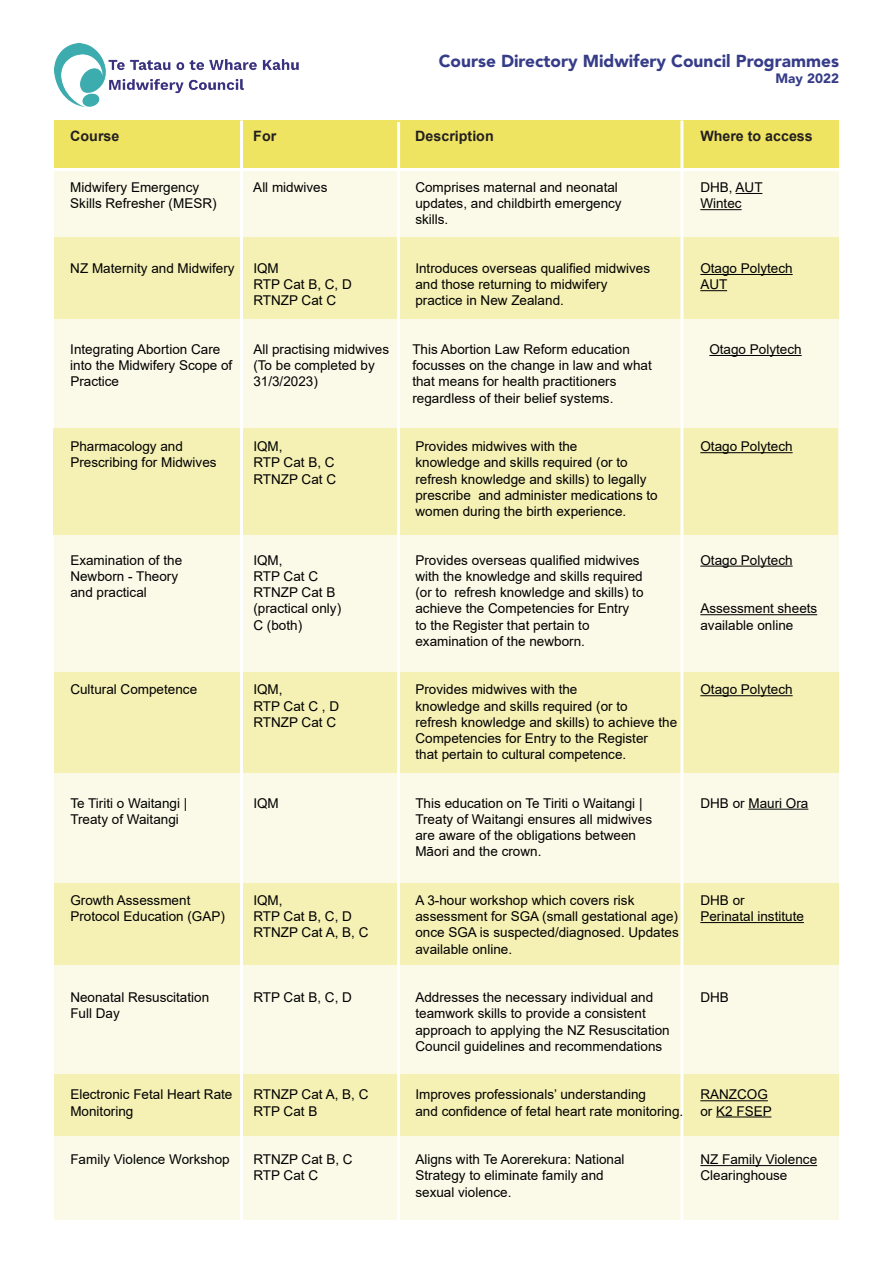
<style>
.page{position:relative;width:893px;height:1263px;background:#fff}
.page>*{position:absolute;margin:0;border:0;box-sizing:border-box;transform-origin:0 0}
.t1{font:900 17.25px "Avenir LT Std";color:#363c88}
.t2{font:700 14.25px "Arial";color:#231f20}
.t3{font:13.5px/16.2px "Arial";color:#000}
.t4{font:900 13.5px "Avenir LT Std";color:#363c88}
</style>
<div class="page">
<div style="left:54px;top:163px;width:785px;height:1056px;background:#fbfae8"></div>
<div style="left:54px;top:121px;width:785px;height:47px;background:#eee462"></div>
<div style="left:53px;top:428px;width:785px;height:107px;background:#f5f0b4"></div>
<div style="left:54px;top:672px;width:785px;height:101px;background:#f5f0b4"></div>
<div style="left:54px;top:883px;width:785px;height:82px;background:#f5f0b4"></div>
<div style="left:54px;top:1074px;width:785px;height:62px;background:#f5f0b4"></div>
<div style="left:54px;top:237px;width:785px;height:82px;background:#f5f0b4"></div>
<hr style="left:240px;top:121px;width:3px;height:1123px;background:#fff">
<hr style="left:397px;top:122px;width:3px;height:1103px;background:#fff">
<hr style="left:680px;top:121px;width:3px;height:1103px;background:#fff">
<hr style="left:54px;top:168px;width:796px;height:3px;background:#fff">
<svg style="left:736px;top:193px;width:26px;height:1px"></svg>
<hr style="left:700px;top:209px;width:42px;height:1px;background:#000">
<hr style="left:700px;top:274px;width:93px;height:1px;background:#000">
<svg style="left:700px;top:290px;width:27px;height:1px"></svg>
<hr style="left:709px;top:355px;width:93px;height:1px;background:#000">
<hr style="left:700px;top:452px;width:93px;height:1px;background:#000">
<hr style="left:700px;top:566px;width:93px;height:1px;background:#000">
<hr style="left:700px;top:614px;width:117px;height:1px;background:#000">
<hr style="left:700px;top:695px;width:93px;height:1px;background:#000">
<hr style="left:748px;top:809px;width:60px;height:1px;background:#000">
<hr style="left:700px;top:922px;width:104px;height:1px;background:#000">
<hr style="left:700px;top:1100px;width:68px;height:1px;background:#000">
<hr style="left:716px;top:1116px;width:55px;height:1px;background:#000">
<hr style="left:700px;top:1165px;width:117px;height:1px;background:#000">
<img style="left:54px;top:43px;width:245px;height:63px">
<p class="t1" style="left:439px;top:51px;width:402px">Course Directory Midwifery Council Programmes</p>
<p class="t4" style="left:775px;top:70px;width:65px">May 2022</p>
<p class="t2" style="left:70px;top:126px;width:51px">Course</p>
<p class="t2" style="left:253px;top:126px;width:24px">For</p>
<p class="t2" style="left:415px;top:126px;width:80px">Description</p>
<p class="t2" style="left:700px;top:126px;width:114px">Where to access</p>
<p class="t3" style="left:70px;top:179px;width:131px">Midwifery Emergency</p>
<p class="t3" style="left:253px;top:179px;width:76px">All midwives</p>
<p class="t3" style="left:415px;top:179px;width:204px">Comprises maternal and neonatal</p>
<p class="t3" style="left:700px;top:179px;width:64px">DHB, AUT</p>
<p class="t3" style="left:70px;top:195px;width:148px">Skills Refresher (MESR)</p>
<p class="t3" style="left:415px;top:195px;width:208px">updates, and childbirth emergency</p>
<p class="t3" style="left:700px;top:195px;width:43px">Wintec</p>
<p class="t3" style="left:415px;top:211px;width:34px">skills.</p>
<p class="t3" style="left:70px;top:260px;width:166px">NZ Maternity and Midwifery</p>
<p class="t3" style="left:253px;top:260px;width:27px">IQM</p>
<p class="t3" style="left:415px;top:260px;width:236px">Introduces overseas qualified midwives</p>
<p class="t3" style="left:700px;top:260px;width:94px">Otago Polytech</p>
<p class="t3" style="left:253px;top:276px;width:100px">RTP Cat B, C, D</p>
<p class="t3" style="left:415px;top:276px;width:194px">and those returning to midwifery</p>
<p class="t3" style="left:700px;top:276px;width:28px">AUT</p>
<p class="t3" style="left:253px;top:292px;width:84px">RTNZP Cat C</p>
<p class="t3" style="left:415px;top:292px;width:150px">practice in New Zealand.</p>
<p class="t3" style="left:70px;top:341px;width:152px">Integrating Abortion Care</p>
<p class="t3" style="left:253px;top:341px;width:137px">All practising midwives</p>
<p class="t3" style="left:412px;top:341px;width:219px">This Abortion Law Reform education</p>
<p class="t3" style="left:709px;top:341px;width:94px">Otago Polytech</p>
<p class="t3" style="left:70px;top:357px;width:164px">into the Midwifery Scope of</p>
<p class="t3" style="left:253px;top:357px;width:123px">(To be completed by</p>
<p class="t3" style="left:412px;top:357px;width:241px">focusses on the change in law and what</p>
<p class="t3" style="left:70px;top:373px;width:50px">Practice</p>
<p class="t3" style="left:253px;top:373px;width:66px">31/3/2023)</p>
<p class="t3" style="left:412px;top:373px;width:206px">that means for health practitioners regardless of their belief systems.</p>
<p class="t3" style="left:70px;top:438px;width:114px">Pharmacology and</p>
<p class="t3" style="left:253px;top:438px;width:31px">IQM,</p>
<p class="t3" style="left:415px;top:438px;width:164px">Provides midwives with the</p>
<p class="t3" style="left:700px;top:438px;width:94px">Otago Polytech</p>
<p class="t3" style="left:70px;top:454px;width:148px">Prescribing for Midwives</p>
<p class="t3" style="left:253px;top:454px;width:83px">RTP Cat B, C</p>
<p class="t3" style="left:415px;top:454px;width:214px">knowledge and skills required (or to</p>
<p class="t3" style="left:253px;top:471px;width:84px">RTNZP Cat C</p>
<p class="t3" style="left:415px;top:471px;width:244px">refresh knowledge and skills) to legally prescribe and administer medications to women during the birth experience.</p>
<p class="t3" style="left:70px;top:552px;width:113px">Examination of the</p>
<p class="t3" style="left:253px;top:552px;width:31px">IQM,</p>
<p class="t3" style="left:415px;top:552px;width:226px">Provides overseas qualified midwives</p>
<p class="t3" style="left:700px;top:552px;width:94px">Otago Polytech</p>
<p class="t3" style="left:70px;top:568px;width:109px">Newborn - Theory</p>
<p class="t3" style="left:253px;top:568px;width:66px">RTP Cat C</p>
<p class="t3" style="left:415px;top:568px;width:229px">with the knowledge and skills required</p>
<p class="t3" style="left:70px;top:584px;width:78px">and practical</p>
<p class="t3" style="left:253px;top:584px;width:84px">RTNZP Cat B</p>
<p class="t3" style="left:415px;top:584px;width:230px">(or to refresh knowledge and skills) to</p>
<p class="t3" style="left:253px;top:600px;width:89px">(practical only)</p>
<p class="t3" style="left:415px;top:600px;width:215px">achieve the Competencies for Entry</p>
<p class="t3" style="left:700px;top:600px;width:118px">Assessment sheets</p>
<p class="t3" style="left:253px;top:616px;width:50px">C (both)</p>
<p class="t3" style="left:415px;top:616px;width:176px">to the Register that pertain to</p>
<p class="t3" style="left:700px;top:616px;width:95px">available online</p>
<p class="t3" style="left:415px;top:633px;width:171px">examination of the newborn.</p>
<p class="t3" style="left:70px;top:681px;width:128px">Cultural Competence</p>
<p class="t3" style="left:253px;top:681px;width:31px">IQM,</p>
<p class="t3" style="left:415px;top:681px;width:164px">Provides midwives with the</p>
<p class="t3" style="left:700px;top:681px;width:94px">Otago Polytech</p>
<p class="t3" style="left:253px;top:697px;width:87px">RTP Cat C , D</p>
<p class="t3" style="left:415px;top:697px;width:214px">knowledge and skills required (or to</p>
<p class="t3" style="left:253px;top:714px;width:84px">RTNZP Cat C</p>
<p class="t3" style="left:415px;top:714px;width:263px">refresh knowledge and skills) to achieve the<br>Competencies for Entry to the Register<br>that pertain to cultural competence.</p>
<p class="t3" style="left:70px;top:795px;width:119px">Te Tiriti o Waitangi |</p>
<p class="t3" style="left:253px;top:795px;width:27px">IQM</p>
<p class="t3" style="left:415px;top:795px;width:229px">This education on Te Tiriti o Waitangi |</p>
<p class="t3" style="left:700px;top:795px;width:110px">DHB or Mauri Ora</p>
<p class="t3" style="left:70px;top:811px;width:110px">Treaty of Waitangi</p>
<p class="t3" style="left:415px;top:811px;width:238px">Treaty of Waitangi ensures all midwives are aware of the obligations between<br>Māori and the crown.</p>
<p class="t3" style="left:70px;top:892px;width:122px">Growth Assessment</p>
<p class="t3" style="left:253px;top:892px;width:31px">IQM,</p>
<p class="t3" style="left:415px;top:892px;width:221px">A 3-hour workshop which covers risk</p>
<p class="t3" style="left:700px;top:892px;width:46px">DHB or</p>
<p class="t3" style="left:70px;top:908px;width:156px">Protocol Education (GAP)</p>
<p class="t3" style="left:253px;top:908px;width:100px">RTP Cat B, C, D</p>
<p class="t3" style="left:415px;top:908px;width:264px">assessment for SGA (small gestational age)</p>
<p class="t3" style="left:700px;top:908px;width:105px">Perinatal institute</p>
<p class="t3" style="left:253px;top:924px;width:117px">RTNZP Cat A, B, C</p>
<p class="t3" style="left:415px;top:924px;width:265px">once SGA is suspected/diagnosed. Updates available online.</p>
<p class="t3" style="left:70px;top:989px;width:140px">Neonatal Resuscitation</p>
<p class="t3" style="left:253px;top:989px;width:100px">RTP Cat B, C, D</p>
<p class="t3" style="left:415px;top:989px;width:239px">Addresses the necessary individual and</p>
<p class="t3" style="left:700px;top:989px;width:30px">DHB</p>
<p class="t3" style="left:70px;top:1005px;width:51px">Full Day</p>
<p class="t3" style="left:415px;top:1005px;width:256px">teamwork skills to provide a consistent approach to applying the NZ Resuscitation<br>Council guidelines and recommendations</p>
<p class="t3" style="left:70px;top:1086px;width:164px">Electronic Fetal Heart Rate</p>
<p class="t3" style="left:253px;top:1086px;width:117px">RTNZP Cat A, B, C</p>
<p class="t3" style="left:415px;top:1086px;width:232px">Improves professionals’ understanding</p>
<p class="t3" style="left:700px;top:1086px;width:69px">RANZCOG</p>
<p class="t3" style="left:70px;top:1102px;width:65px">Monitoring</p>
<p class="t3" style="left:253px;top:1102px;width:66px">RTP Cat B</p>
<p class="t3" style="left:415px;top:1102px;width:269px">and confidence of fetal heart rate monitoring.</p>
<p class="t3" style="left:700px;top:1102px;width:73px">or K2 FSEP</p>
<p class="t3" style="left:70px;top:1151px;width:161px">Family Violence Workshop</p>
<p class="t3" style="left:253px;top:1151px;width:101px">RTNZP Cat B, C</p>
<p class="t3" style="left:415px;top:1151px;width:211px">Aligns with Te Aorerekura: National</p>
<p class="t3" style="left:700px;top:1151px;width:118px">NZ Family Violence</p>
<p class="t3" style="left:253px;top:1167px;width:66px">RTP Cat C</p>
<p class="t3" style="left:415px;top:1167px;width:190px">Strategy to eliminate family and</p>
<p class="t3" style="left:700px;top:1167px;width:89px">Clearinghouse</p>
<p class="t3" style="left:415px;top:1183px;width:98px">sexual violence.</p>
</div>
